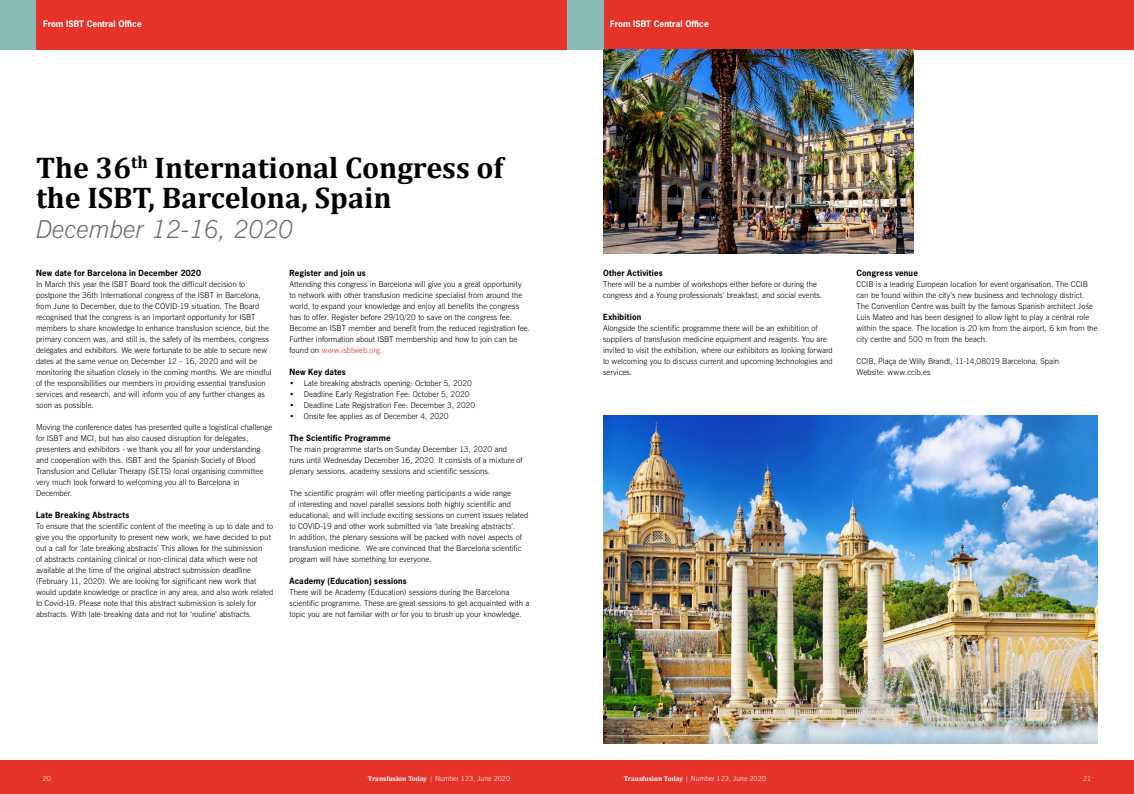
<style>
.page{position:relative;width:1134px;height:794px;background:#fff}
.page>*{position:absolute;margin:0;border:0;box-sizing:border-box;transform-origin:0 0}
.t1{font:700 30px/30px "Cambria";color:#000}
.t2{font:italic 300 25px "News Gothic BT";color:#706f6f}
.t3{font:700 8.5px "News Gothic";color:#fff}
.t4{font:300 8px/11px "News Gothic BT";letter-spacing:.005em;color:#000}
.t5{font:700 8px "News Gothic";letter-spacing:.025em;color:#000}
.t6{font:300 7px "News Gothic BT";color:#fff}
.s1{color:#e63329}
.s2{font-family:"Cambria";font-weight:700}
</style>
<div class="page">
<div style="left:0;top:760px;width:567px;height:34px;background:#e63329"></div>
<div style="left:567px;top:760px;width:567px;height:34px;background:#e63329"></div>
<div style="left:0;top:0;width:567px;height:50px;background:#e63329"></div>
<div style="left:567px;top:0;width:567px;height:50px;background:#e63329"></div>
<div style="left:0;top:0;width:36px;height:50px;background:#88bbb5"></div>
<div style="left:567px;top:0;width:36px;height:50px;background:#88bbb5"></div>
<img style="left:603px;top:415px;width:495px;height:328px">
<img style="left:603px;top:50px;width:310px;height:203px">
<p class="t3" style="left:43px;top:18px;width:100px">From ISBT Central Office</p>
<p class="t3" style="left:610px;top:18px;width:100px">From ISBT Central Office</p>
<h1 class="t1" style="left:36px;top:152px;width:469px">The 36<sup>th</sup> International Congress of the ISBT, Barcelona, Spain</h1>
<h2 class="t2" style="left:36px;top:214px;width:259px">December 12-16, 2020</h2>
<p class="t5" style="left:36px;top:268px;width:166px">New date for Barcelona in December 2020</p>
<p class="t4" style="left:36px;top:279px;width:237px">In March this year the ISBT Board took the difficult decision to postpone the 36th International congress of the ISBT in Barcelona, from June to December, due to the COVID-19 situation. The Board recognised that the congress is an important opportunity for ISBT members to share knowledge to enhance transfusion science, but the primary concern was, and still is, the safety of its members, congress delegates and exhibitors. We were fortunate to be able to secure new dates at the same venue on December 12 – 16, 2020 and will be monitoring the situation closely in the coming months. We are mindful of the responsibilities our members in providing essential transfusion services and research, and will inform you of any further changes as soon as possible.</p>
<p class="t4" style="left:36px;top:422px;width:238px">Moving the conference dates has presented quite a logistical challenge for ISBT and MCI, but has also caused disruption for delegates, presenters and exhibitors - we thank you all for your understanding and cooperation with this. ISBT and the Spanish Society of Blood Transfusion and Cellular Therapy (SETS) local organising committee very much look forward to welcoming you all to Barcelona in December.</p>
<p class="t5" style="left:36px;top:510px;width:95px">Late Breaking Abstracts</p>
<p class="t4" style="left:36px;top:521px;width:239px">To ensure that the scientific content of the meeting is up to date and to give you the opportunity to present new work, we have decided to put out a call for ‘late breaking abstracts’ This allows for the submission<br>of abstracts containing clinical or non-clinical data which were not available at the time of the original abstract submission deadline (February 11, 2020). We are looking for significant new work that would update knowledge or practice in any area, and also work related to Covid-19. Please note that this abstract submission is solely for abstracts. With late-breaking data and not for ‘routine’ abstracts.</p>
<p class="t5" style="left:289px;top:268px;width:78px">Register and join us</p>
<p class="t4" style="left:289px;top:279px;width:242px">Attending this congress in Barcelona will give you a great opportunity<br>to network with other transfusion medicine specialist from around the world, to expand your knowledge and enjoy all benefits the congress has to offer. Register before 29/10/20 to save on the congress fee.<br>Become an ISBT member and benefit from the reduced registration fee.<br>Further information about ISBT membership and how to join can be found on <span class="s1">www.isbtweb.org.</span></p>
<p class="t5" style="left:289px;top:367px;width:58px">New Key dates</p>
<p class="t4" style="left:289px;top:378px;width:184px">• Late breaking abstracts opening: October 5, 2020</p>
<p class="t4" style="left:289px;top:389px;width:181px">• Deadline Early Registration Fee: October 5, 2020</p>
<p class="t4" style="left:289px;top:400px;width:187px">• Deadline Late Registration Fee: December 3, 2020</p>
<p class="t4" style="left:289px;top:411px;width:161px">• Onsite fee applies as of December 4, 2020</p>
<p class="t5" style="left:289px;top:433px;width:103px">The Scientific Programme</p>
<p class="t4" style="left:289px;top:444px;width:235px">The main programme starts on Sunday December 13, 2020 and runs until Wednesday December 16, 2020. It consists of a mixture of plenary sessions, academy sessions and scientific sessions.</p>
<p class="t4" style="left:289px;top:488px;width:240px">The scientific program will offer meeting participants a wide range<br>of interesting and novel parallel sessions both highly scientific and educational, and will include exciting sessions on current issues related to COVID-19 and other work submitted via ‘late breaking abstracts’.<br>In addition, the plenary sessions will be packed with novel aspects of transfusion medicine. We are convinced that the Barcelona scientific program will have something for everyone.</p>
<p class="t5" style="left:289px;top:576px;width:119px">Academy (Education) sessions</p>
<p class="t4" style="left:289px;top:587px;width:241px">There will be Academy (Education) sessions during the Barcelona scientific programme. These are great sessions to get acquainted with a topic you are not familiar with or for you to brush up your knowledge.</p>
<p class="t5" style="left:603px;top:268px;width:61px">Other Activities</p>
<p class="t4" style="left:603px;top:279px;width:221px">There will be a number of workshops either before or during the congress and a Young professionals’ breakfast, and social events.</p>
<p class="t5" style="left:603px;top:312px;width:40px">Exhibition</p>
<p class="t4" style="left:603px;top:323px;width:231px">Alongside the scientific programme there will be an exhibition of suppliers of transfusion medicine equipment and reagents. You are invited to visit the exhibition, where our exhibitors as looking forward to welcoming you to discuss current and upcoming technologies and services.</p>
<p class="t5" style="left:856px;top:268px;width:63px">Congress venue</p>
<p class="t4" style="left:856px;top:279px;width:243px">CCIB is a leading European location for event organisation. The CCIB can be found within the city’s new business and technology district.<br>The Convention Centre was built by the famous Spanish architect Jo´se Luis Mateo and has been designed to allow light to play a central role within the space. The location is 20 km from the airport, 6 km from the city centre and 500 m from the beach.</p>
<p class="t4" style="left:856px;top:356px;width:204px">CCIB, Plaça de Willy Brandt, 11-14,08019 Barcelona, Spain<br>Website: www.ccib.es</p>
<p class="t6" style="left:43px;top:774px;width:10px">20</p>
<p class="t6" style="left:368px;top:774px;width:144px"><span class="s2">Transfusion Today</span> | Number 123, June 2020</p>
<p class="t6" style="left:624px;top:774px;width:144px"><span class="s2">Transfusion Today</span> | Number 123, June 2020</p>
<p class="t6" style="left:1083px;top:774px;width:10px">21</p>
</div>
